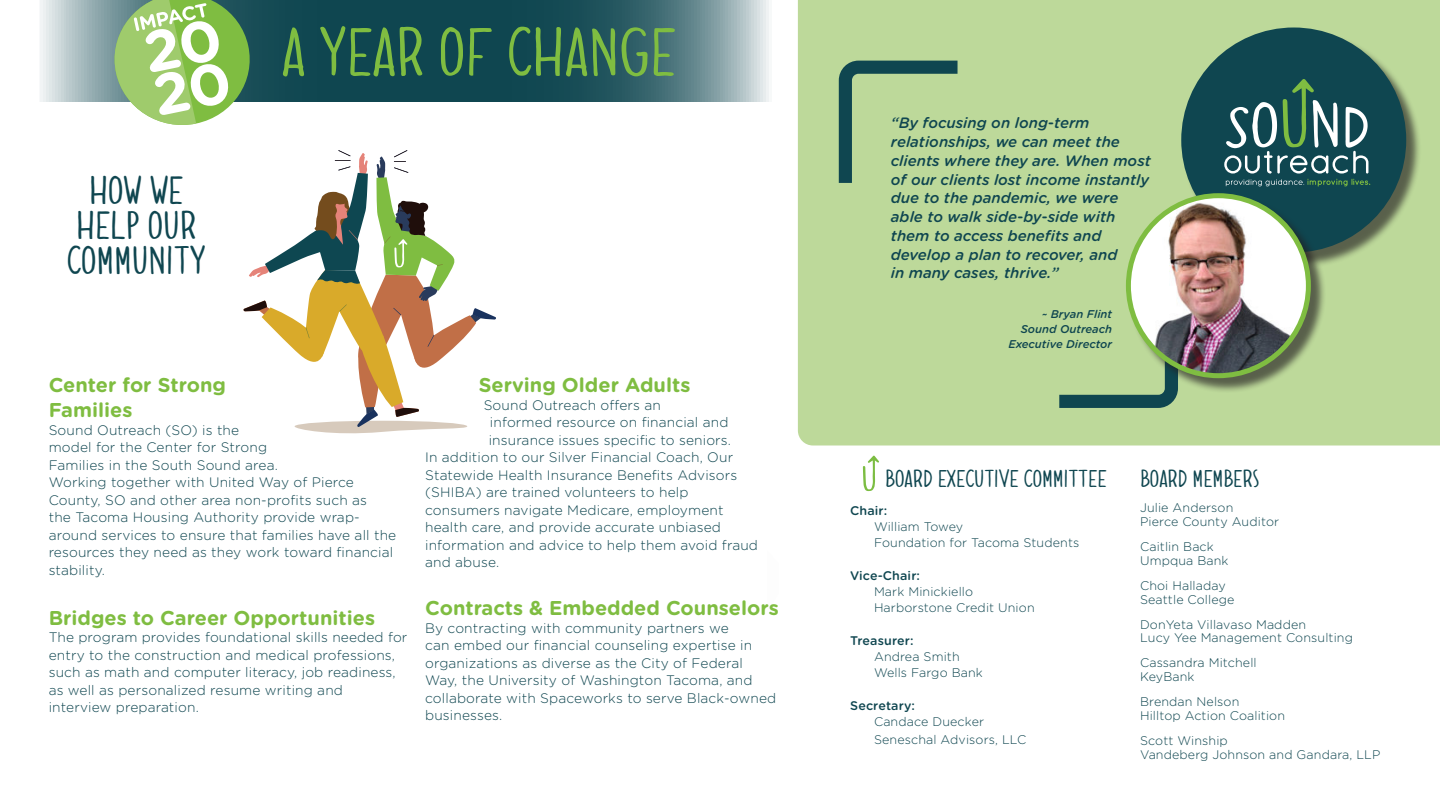
<style>
.page{position:relative;width:1440px;height:810px;background:#fff}
.page>*{position:absolute;margin:0;border:0;box-sizing:border-box;transform-origin:0 0}
.Heading_1{font:56.25px "Dolce Caffe";color:#7fbd41}
.Heading_2{font:32.5px/35px "Dolce Caffe";color:#0f4650;text-align:center}
.Heading_3{font:700 20px/25px "Gotham Rounded";color:#7fbd41}
.Heading_2-2{font:20px "Dolce Caffe";color:#0f4650}
.Smaller_text{font:700 20px "Gotham Rounded";color:#7fbd41}
.t1{font:italic 500 15px/18.8px "Gotham Rounded";color:#0f4650}
.Smaller_text-2{font:300 13.75px/17.5px "Gotham Rounded";letter-spacing:.01em;color:#0f4650}
.Heading_2-3{font:300 12.5px/13.8px "Gotham Rounded";letter-spacing:.01em;color:#0f4650}
.Smaller_text-3{font:300 12.5px/16.2px "Gotham Rounded";letter-spacing:.01em;color:#0f4650}
.t2{font:italic 500 11.25px/15px "Gotham Rounded";color:#0f4650;text-align:right}
.s1{font-weight:500}
</style>
<div class="page">
<div style="left:798px;top:0;width:642px;height:445px;background:#bdd99a"></div>
<svg style="left:1059px;top:286px;width:119px;height:122px;background:#a0c08d"></svg>
<svg style="left:40px;top:0;width:729px;height:101px;background:#3d6a72"></svg>
<svg style="left:108px;top:0;width:148px;height:125px"></svg>
<div style="left:1183px;top:29px;width:239px;height:239px;background:#231f20;opacity:.65"></div>
<div style="left:1181px;top:28px;width:225px;height:224px;background:#0f4650;border-radius:50%"></div>
<svg style="left:1224px;top:79px;width:146px;height:108px"></svg>
<div style="left:1128px;top:195px;width:198px;height:199px;background:#231f20;opacity:.65"></div>
<img style="left:1128px;top:197px;width:180px;height:179px">
<div style="left:1126px;top:193px;width:185px;height:185px;border:5px solid #7fbd41;border-radius:50%"></div>
<svg style="left:243px;top:150px;width:253px;height:284px"></svg>
<svg style="left:863px;top:456px;width:16px;height:35px"></svg>
<svg style="left:839px;top:61px;width:119px;height:122px;background:#9abb8b"></svg>
<p class="Heading_2" style="left:67px;top:172px;width:140px">HOW WE<br>HELP OUR<br>COMMUNITY</p>
<p class="Heading_1" style="left:282px;top:10px;width:396px">A YEAR OF CHANGE</p>
<p class="Heading_3" style="left:49px;top:372px;width:179px">Center for Strong<br>Families</p>
<p class="Smaller_text-2" style="left:49px;top:420px;width:349px">Sound Outreach (SO) is the<br>model for the Center for Strong<br>Families in the South Sound area.<br>Working together with United Way of Pierce County, SO and other area non-profits such as<br>the Tacoma Housing Authority provide wrap&shy;around services to ensure that families have all the resources they need as they work toward financial stability.</p>
<p class="Smaller_text" style="left:49px;top:603px;width:328px">Bridges to Career Opportunities</p>
<p class="Smaller_text-2" style="left:49px;top:628px;width:360px">The program provides foundational skills needed for entry to the construction and medical professions, such as math and computer literacy, job readiness, as well as personalized resume writing and interview preparation.</p>
<p class="Heading_3" style="left:479px;top:372px;width:213px">Serving Older Adults</p>
<p class="Smaller_text-2" style="left:484px;top:395px;width:179px">Sound Outreach offers an</p>
<p class="Smaller_text-2" style="left:490px;top:413px;width:240px">informed resource on financial and</p>
<p class="Smaller_text-2" style="left:489px;top:430px;width:244px">insurance issues specific to seniors.</p>
<p class="Smaller_text-2" style="left:425px;top:448px;width:310px">In addition to our Silver Financial Coach, Our</p>
<p class="Smaller_text-2" style="left:425px;top:465px;width:314px">Statewide Health Insurance Benefits Advisors</p>
<p class="Smaller_text-2" style="left:425px;top:483px;width:265px">(SHIBA) are trained volunteers to help</p>
<p class="Smaller_text-2" style="left:425px;top:500px;width:300px">consumers navigate Medicare, employment</p>
<p class="Smaller_text-2" style="left:425px;top:518px;width:297px">health care, and provide accurate unbiased</p>
<p class="Smaller_text-2" style="left:425px;top:535px;width:334px">information and advice to help them avoid fraud</p>
<p class="Smaller_text-2" style="left:425px;top:553px;width:76px">and abuse.</p>
<p class="Heading_3" style="left:425px;top:595px;width:355px">Contracts &amp; Embedded Counselors</p>
<p class="Smaller_text-2" style="left:425px;top:619px;width:353px">By contracting with community partners we<br>can embed our financial counseling expertise in organizations as diverse as the City of Federal Way, the University of Washington Tacoma, and collaborate with Spaceworks to serve Black-owned businesses.</p>
<p class="t1" style="left:891px;top:113px;width:261px">“By focusing on long-term relationships, we can meet the clients where they are. When most of our clients lost income instantly due to the pandemic, we were able to walk side-by-side with them to access benefits and develop a plan to recover, and<br>in many cases, thrive.”</p>
<p class="t2" style="left:1008px;top:306px;width:105px">~ Bryan Flint<br>Sound Outreach<br>Executive Director</p>
<p class="Heading_2-2" style="left:885px;top:464px;width:223px">BOARD EXECUTIVE COMMITTEE</p>
<p class="Smaller_text-3" style="left:874px;top:502px;width:207px;text-indent:-24px"><span class="s1">Chair:<br></span>William Towey<br>Foundation for Tacoma Students</p>
<p class="Smaller_text-3" style="left:874px;top:567px;width:162px;text-indent:-24px"><span class="s1">Vice-Chair:<br></span>Mark Minickiello<br>Harborstone Credit Union</p>
<p class="Smaller_text-3" style="left:874px;top:632px;width:110px;text-indent:-24px"><span class="s1">Treasurer:<br></span>Andrea Smith<br>Wells Fargo Bank</p>
<p class="Smaller_text-3" style="left:874px;top:697px;width:112px;text-indent:-24px"><span class="s1">Secretary:<br></span>Candace Duecker</p>
<p class="Smaller_text-3" style="left:874px;top:731px;width:154px">Seneschal Advisors, LLC</p>
<p class="Heading_2-2" style="left:1140px;top:464px;width:121px">BOARD MEMBERS</p>
<p class="Heading_2-3" style="left:1140px;top:501px;width:141px">Julie Anderson<br>Pierce County Auditor</p>
<p class="Heading_2-3" style="left:1140px;top:539px;width:90px">Caitlin Back<br>Umpqua Bank</p>
<p class="Heading_2-3" style="left:1140px;top:578px;width:96px">Choi Halladay<br>Seattle College</p>
<p class="Heading_2-3" style="left:1140px;top:617px;width:214px">DonYeta Villavaso Madden<br>Lucy Yee Management Consulting</p>
<p class="Heading_2-3" style="left:1140px;top:656px;width:118px">Cassandra Mitchell<br>KeyBank</p>
<p class="Heading_2-3" style="left:1140px;top:694px;width:147px">Brendan Nelson<br>Hilltop Action Coalition</p>
<p class="Heading_2-3" style="left:1140px;top:733px;width:242px">Scott Winship<br>Vandeberg Johnson and Gandara, LLP</p>
</div>
